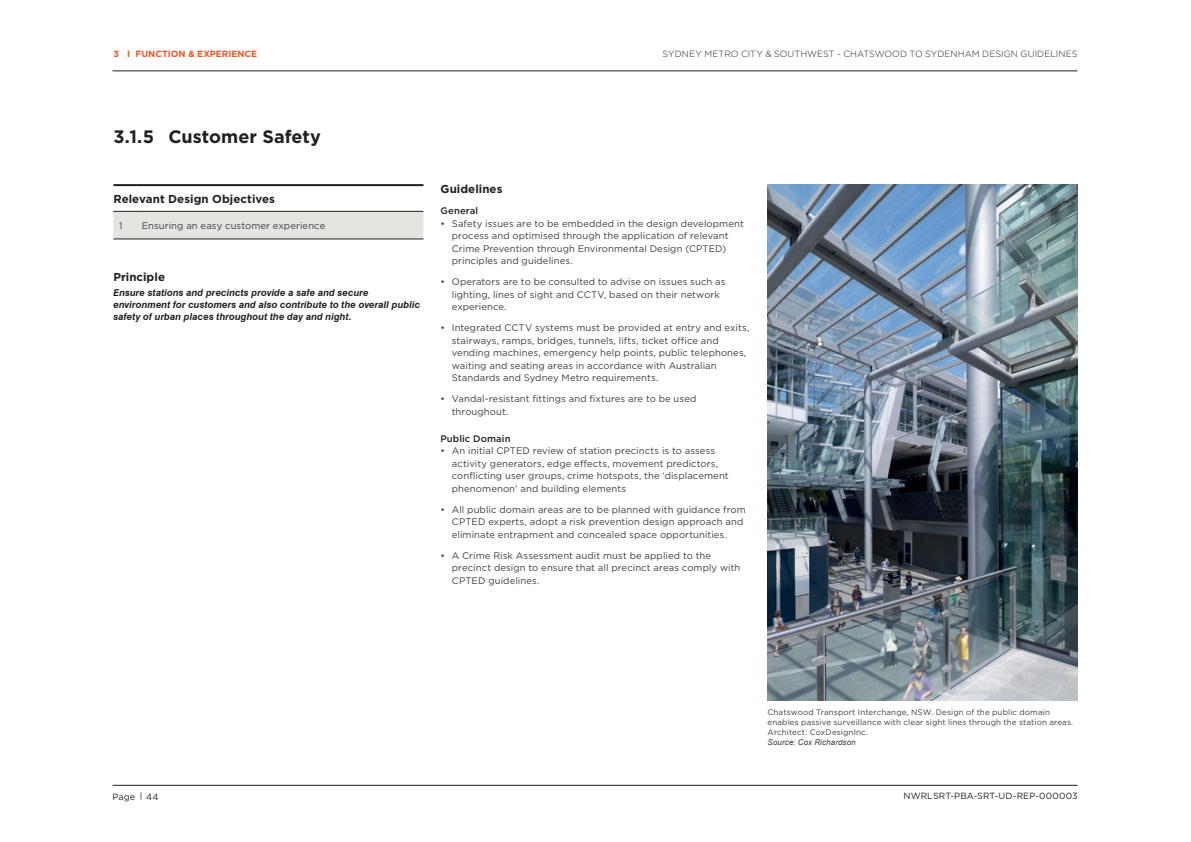
<style>
.page{position:relative;width:1191px;height:842px;background:#fff}
.page>*{position:absolute;margin:0;border:0;box-sizing:border-box;transform-origin:0 0}
.t1{font:700 18px "Gotham";color:#231f20}
.t2{font:700 11.5px "Gotham";letter-spacing:.005em;color:#231f20}
.t3{font:9.5px/12.5px "Gotham";letter-spacing:.01em;color:#3e3e3f}
.t4{font:italic 700 9.5px/12px "Swiss 721 BT";letter-spacing:.01em;color:#231f20}
.t5{font:500 9.5px "Gotham";letter-spacing:.01em;color:#231f20}
.t6{font:300 9px "Gotham";letter-spacing:.005em;color:#231f20}
.t7{font:9px "Gotham";letter-spacing:.01em;color:#231f20}
.t8{font:700 9px "Gotham";color:#ec5328}
.t9{font:8px/10px "Gotham";letter-spacing:.015em;color:#3e3e3f}
.t10{font:italic 8px "Arial";letter-spacing:.015em;color:#3e3e3f}
</style>
<div class="page">
<hr style="left:112px;top:71px;width:965px;height:1px;background:#231f20">
<hr style="left:112px;top:785px;width:965px;height:1px;background:#231f20">
<hr style="left:113px;top:184px;width:23px;height:2px;background:#231f20">
<hr style="left:136px;top:184px;width:287px;height:2px;background:#231f20">
<div style="left:113px;top:211px;width:310px;height:29px;background:#e4e4e1"></div>
<hr style="left:136px;top:211px;width:287px;height:1px;background:#231f20">
<hr style="left:136px;top:239px;width:287px;height:1px;background:#231f20">
<img style="left:767px;top:184px;width:310px;height:516px">
<p class="t8" style="left:113px;top:48px;width:145px">3 I FUNCTION &amp; EXPERIENCE</p>
<p class="t6" style="left:662px;top:48px;width:416px">SYDNEY METRO CITY &amp; SOUTHWEST - CHATSWOOD TO SYDENHAM DESIGN GUIDELINES</p>
<h1 class="t1" style="left:113px;top:125px;width:209px">3.1.5 Customer Safety</h1>
<p class="t2" style="left:113px;top:191px;width:163px">Relevant Design Objectives</p>
<p class="t3" style="left:119px;top:219px;width:5px">1</p>
<p class="t3" style="left:142px;top:219px;width:185px">Ensuring an easy customer experience</p>
<p class="t2" style="left:113px;top:269px;width:53px">Principle</p>
<p class="t4" style="left:113px;top:286px;width:308px">Ensure stations and precincts provide a safe and secure environment for customers and also contribute to the overall public safety of urban places throughout the day and night.</p>
<p class="t2" style="left:440px;top:182px;width:63px">Guidelines</p>
<p class="t5" style="left:440px;top:205px;width:39px">General</p>
<p class="t3" style="left:452px;top:217px;width:293px;text-indent:-11px">• Safety issues are to be embedded in the design development process and optimised through the application of relevant Crime Prevention through Environmental Design (CPTED) principles and guidelines.</p>
<p class="t3" style="left:452px;top:276px;width:275px;text-indent:-11px">• Operators are to be consulted to advise on issues such as lighting, lines of sight and CCTV, based on their network experience.</p>
<p class="t3" style="left:452px;top:322px;width:299px;text-indent:-11px">• Integrated CCTV systems must be provided at entry and exits, stairways, ramps, bridges, tunnels, lifts, ticket office and vending machines, emergency help points, public telephones, waiting and seating areas in accordance with Australian Standards and Sydney Metro requirements.</p>
<p class="t3" style="left:452px;top:393px;width:246px;text-indent:-11px">• Vandal-resistant fittings and fixtures are to be used throughout.</p>
<p class="t5" style="left:440px;top:432px;width:72px">Public Domain</p>
<p class="t3" style="left:452px;top:444px;width:278px;text-indent:-11px">• An initial CPTED review of station precincts is to assess activity generators, edge effects, movement predictors, conflicting user groups, crime hotspots, the ‘displacement phenomenon’ and building elements</p>
<p class="t3" style="left:452px;top:503px;width:295px;text-indent:-11px">• All public domain areas are to be planned with guidance from<br>CPTED experts, adopt a risk prevention design approach and eliminate entrapment and concealed space opportunities.</p>
<p class="t3" style="left:452px;top:549px;width:290px;text-indent:-11px">• A Crime Risk Assessment audit must be applied to the precinct design to ensure that all precinct areas comply with<br>CPTED guidelines.</p>
<p class="t7" style="left:112px;top:791px;width:24px">Page</p>
<p class="t7" style="left:146px;top:791px;width:14px">44</p>
<p class="t9" style="left:767px;top:707px;width:307px">Chatswood Transport Interchange, NSW. Design of the public domain enables passive surveillance with clear sight lines through the station areas.<br>Architect: CoxDesignInc.</p>
<p class="t10" style="left:767px;top:737px;width:90px">Source: Cox Richardson</p>
<p class="t7" style="left:903px;top:790px;width:175px">NWRLSRT-PBA-SRT-UD-REP-000003</p>
</div>
